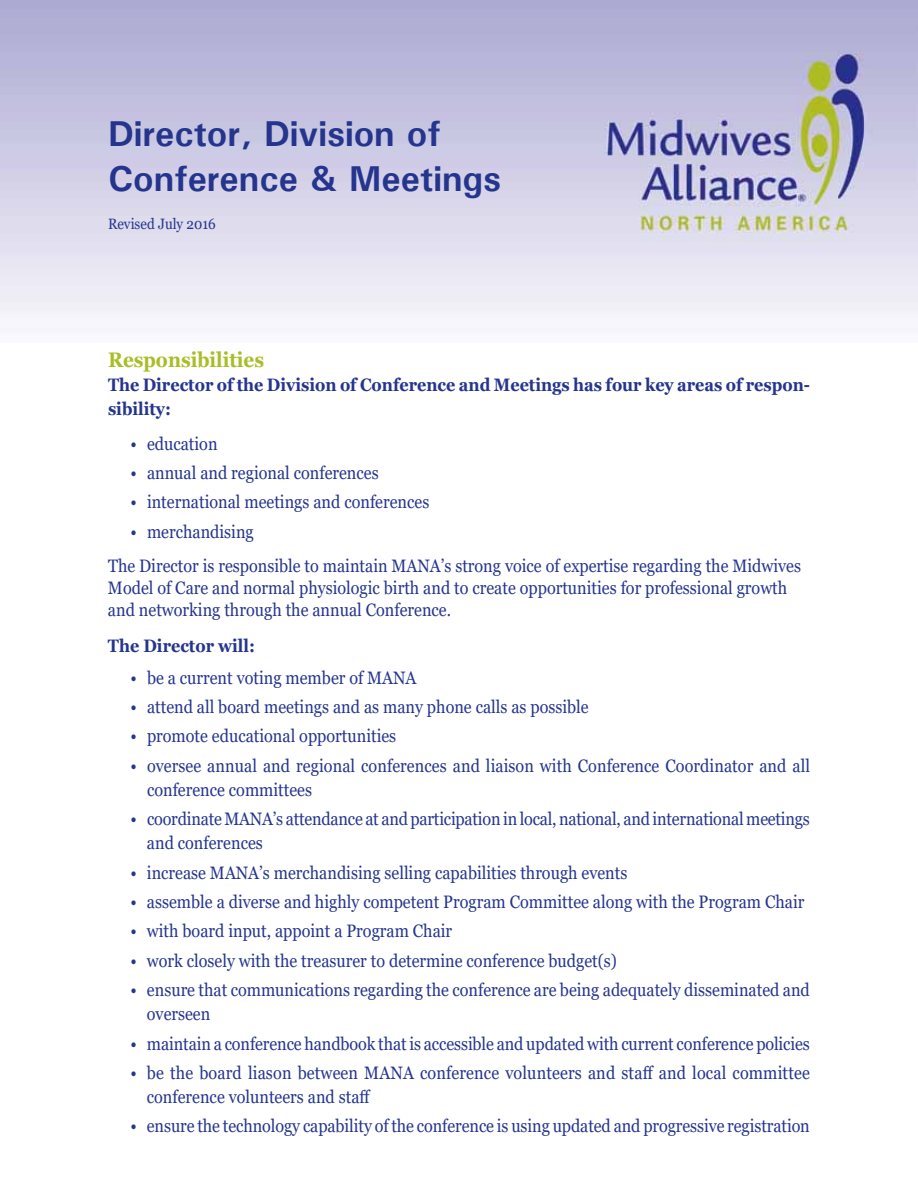
<style>
.page{position:relative;width:918px;height:1188px;background:#fff}
.page>*{position:absolute;margin:0;border:0;box-sizing:border-box;transform-origin:0 0}
.t1{font:700 36px/45px "Univers";color:#25358e}
.t2{font:700 21px "Georgia";color:#abbd26;scale:.9 1}
.t3{font:18px/24px "Georgia";color:#25358e;scale:.9 1}
.t4{font:700 18px/24px "Georgia";color:#25358e;scale:.9 1}
.t5{font:15px "Georgia";color:#25358e;scale:.9 1}
</style>
<div class="page">
<img style="left:0;top:0;width:918px;height:331px">
<h1 class="t1" style="left:108px;top:111px;width:395px">Director, Division of<br>Conference &amp; Meetings</h1>
<p class="t5" style="left:108px;top:215px;width:121px">Revised July 2016</p>
<p class="t2" style="left:108px;top:346px;width:175px">Responsibilities</p>
<p class="t4" style="left:108px;top:373px;width:782px">The Director of the Division of Conference and Meetings has four key areas of respon&shy;sibility:</p>
<p class="t3" style="left:131px;top:432px;width:98px">• education</p>
<p class="t3" style="left:131px;top:461px;width:277px">• annual and regional conferences</p>
<p class="t3" style="left:131px;top:491px;width:334px">• international meetings and conferences</p>
<p class="t3" style="left:108px;top:515px;width:772px;line-height:34.5px;text-indent:23px">• merchandising<br>The Director is responsible to maintain MANA’s strong voice of expertise regarding the Midwives</p>
<p class="t3" style="left:108px;top:577px;width:756px;line-height:21.6px">Model of Care and normal physiologic birth and to create opportunities for professional growth and networking through the annual Conference.</p>
<p class="t4" style="left:108px;top:634px;width:165px">The Director will:</p>
<p class="t3" style="left:131px;top:666px;width:319px">• be a current voting member of MANA</p>
<p class="t3" style="left:131px;top:695px;width:511px">• attend all board meetings and as many phone calls as possible</p>
<p class="t3" style="left:131px;top:725px;width:297px">• promote educational opportunities</p>
<p class="t3" style="left:147px;top:754px;width:738px;text-indent:-17px">• oversee annual and regional conferences and liaison with Conference Coordinator and all conference committees</p>
<p class="t3" style="left:147px;top:807px;width:738px;text-indent:-16px">• coordinate MANA’s attendance at and participation in local, national, and international meetings and conferences</p>
<p class="t3" style="left:130px;top:861px;width:554px">• increase MANA’s merchandising selling capabilities through events</p>
<p class="t3" style="left:130px;top:890px;width:750px">• assemble a diverse and highly competent Program Committee along with the Program Chair</p>
<p class="t3" style="left:130px;top:920px;width:359px">• with board input, appoint a Program Chair</p>
<p class="t3" style="left:130px;top:949px;width:542px">• work closely with the treasurer to determine conference budget(s)</p>
<p class="t3" style="left:147px;top:978px;width:738px;text-indent:-16px">• ensure that communications regarding the conference are being adequately disseminated and overseen</p>
<p class="t3" style="left:130px;top:1032px;width:757px">• maintain a conference handbook that is accessible and updated with current conference policies</p>
<p class="t3" style="left:147px;top:1061px;width:738px;text-indent:-16px">• be the board liason between MANA conference volunteers and staff and local committee conference volunteers and staff</p>
<p class="t3" style="left:130px;top:1115px;width:757px">• ensure the technology capability of the conference is using updated and progressive registration</p>
</div>
